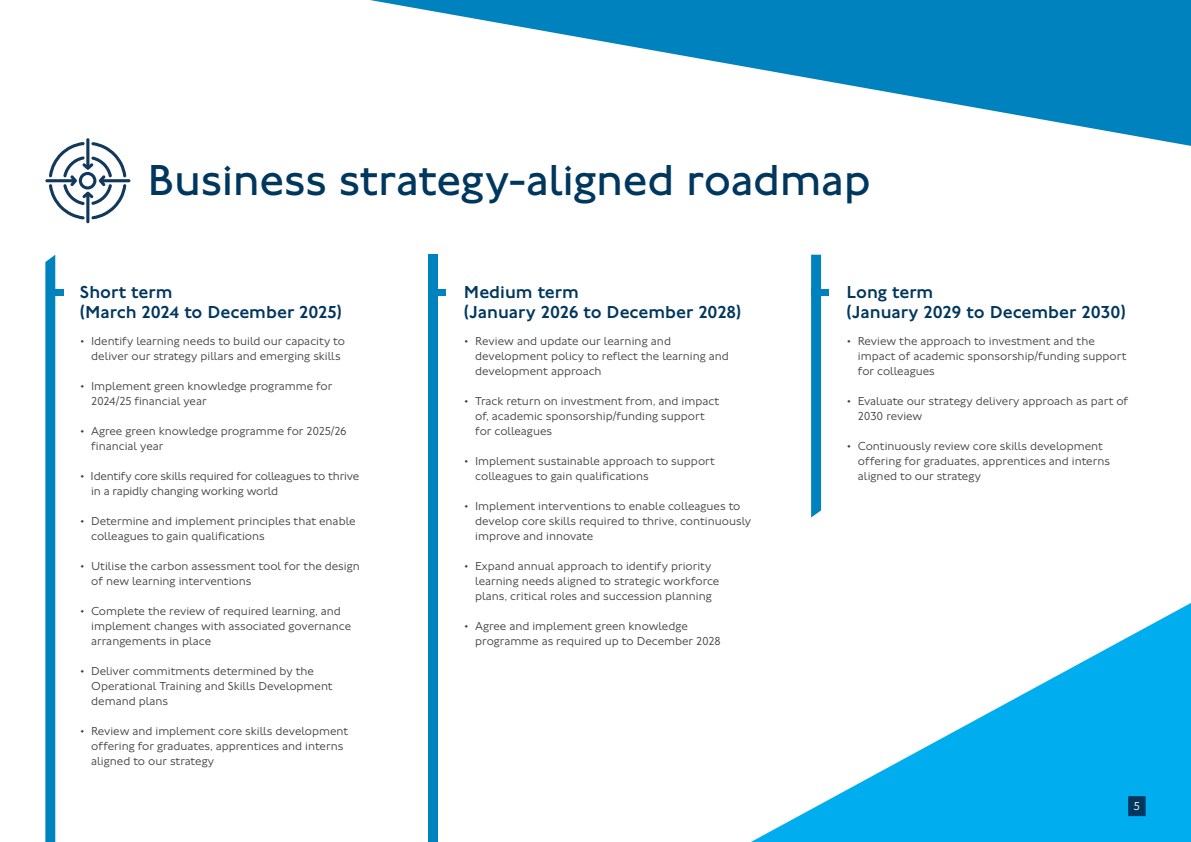
<style>
.page{position:relative;width:1191px;height:842px;background:#fff}
.page>*{position:absolute;margin:0;border:0;box-sizing:border-box;transform-origin:0 0}
.Major_Heading_45_45_Blue__H2{font:45px "Johnston 100";letter-spacing:-.01em;color:#00375e}
.Body_Heading_18_18_Blue__H3__BOX{font:500 18px "Johnston 100";color:#00375e}
.t1{font:300 12px/15px "Johnston 100";color:#414042}
.t2{font:300 12px "Johnston 100";color:#fff}
</style>
<div class="page">
<svg style="left:45px;top:255px;width:10px;height:587px;background:#0a87c0"></svg>
<div style="left:46px;top:289px;width:17px;height:7px;background:#0082be"></div>
<div style="left:428px;top:255px;width:10px;height:587px;background:#0082be"></div>
<div style="left:429px;top:289px;width:17px;height:7px;background:#0082be"></div>
<svg style="left:811px;top:255px;width:10px;height:262px;background:#0584bf"></svg>
<div style="left:812px;top:289px;width:17px;height:7px;background:#0082be"></div>
<svg style="left:751px;top:603px;width:440px;height:239px"></svg>
<svg style="left:370px;top:0;width:821px;height:146px"></svg>
<hr style="left:86px;top:138px;width:3px;height:31px;background:#12385c;border-radius:2px">
<hr style="left:86px;top:193px;width:3px;height:30px;background:#12385c;border-radius:2px">
<hr style="left:45px;top:179px;width:31px;height:3px;background:#12385c;border-radius:2px">
<hr style="left:100px;top:179px;width:30px;height:3px;background:#12385c;border-radius:2px">
<svg style="left:49px;top:142px;width:77px;height:77px"></svg>
<div style="left:1128px;top:796px;width:17px;height:20px;background:#00375e"></div>
<h2 class="Major_Heading_45_45_Blue__H2" style="left:147px;top:156px;width:725px">Business strategy-aligned roadmap</h2>
<h3 class="Body_Heading_18_18_Blue__H3__BOX" style="left:80px;top:282px;width:94px">Short term</h3>
<h3 class="Body_Heading_18_18_Blue__H3__BOX" style="left:80px;top:302px;width:263px">(March 2024 to December 2025)</h3>
<p class="t1" style="left:80px;top:334px;width:267px;text-align:center">• Identify learning needs to build our capacity to deliver our strategy pillars and emerging skills</p>
<p class="t1" style="left:91px;top:379px;width:243px;text-indent:-11px">• Implement green knowledge programme for<br>2024/25 financial year</p>
<p class="t1" style="left:91px;top:424px;width:257px;text-indent:-11px">• Agree green knowledge programme for 2025/26 financial year</p>
<p class="t1" style="left:91px;top:469px;width:269px;text-indent:-11px">• Identify core skills required for colleagues to thrive in a rapidly changing working world</p>
<p class="t1" style="left:91px;top:514px;width:266px;text-indent:-11px">• Determine and implement principles that enable colleagues to gain qualifications</p>
<p class="t1" style="left:91px;top:559px;width:270px;text-indent:-11px">• Utilise the carbon assessment tool for the design of new learning interventions</p>
<p class="t1" style="left:91px;top:604px;width:261px;text-indent:-11px">• Complete the review of required learning, and implement changes with associated governance arrangements in place</p>
<p class="t1" style="left:91px;top:664px;width:243px;text-indent:-11px">• Deliver commitments determined by the<br>Operational Training and Skills Development demand plans</p>
<p class="t1" style="left:91px;top:724px;width:258px;text-indent:-11px">• Review and implement core skills development offering for graduates, apprentices and interns aligned to our strategy</p>
<h3 class="Body_Heading_18_18_Blue__H3__BOX" style="left:464px;top:282px;width:116px">Medium term</h3>
<h3 class="Body_Heading_18_18_Blue__H3__BOX" style="left:464px;top:302px;width:279px">(January 2026 to December 2028)</h3>
<p class="t1" style="left:475px;top:334px;width:255px;text-indent:-11px">• Review and update our learning and development policy to reflect the learning and development approach</p>
<p class="t1" style="left:475px;top:394px;width:245px;text-indent:-11px">• Track return on investment from, and impact of, academic sponsorship/funding support for colleagues</p>
<p class="t1" style="left:475px;top:454px;width:241px;text-indent:-11px">• Implement sustainable approach to support colleagues to gain qualifications</p>
<p class="t1" style="left:475px;top:499px;width:277px;text-indent:-11px">• Implement interventions to enable colleagues to develop core skills required to thrive, continuously improve and innovate</p>
<p class="t1" style="left:475px;top:559px;width:246px;text-indent:-11px">• Expand annual approach to identify priority learning needs aligned to strategic workforce plans, critical roles and succession planning</p>
<p class="t1" style="left:475px;top:619px;width:247px;text-indent:-11px">• Agree and implement green knowledge programme as required up to December 2028</p>
<h3 class="Body_Heading_18_18_Blue__H3__BOX" style="left:846px;top:282px;width:88px">Long term</h3>
<h3 class="Body_Heading_18_18_Blue__H3__BOX" style="left:846px;top:302px;width:281px">(January 2029 to December 2030)</h3>
<p class="t1" style="left:858px;top:334px;width:270px;text-indent:-11px">• Review the approach to investment and the impact of academic sponsorship/funding support for colleagues</p>
<p class="t1" style="left:858px;top:394px;width:272px;text-indent:-11px">• Evaluate our strategy delivery approach as part of<br>2030 review</p>
<p class="t1" style="left:858px;top:439px;width:253px;text-indent:-11px">• Continuously review core skills development offering for graduates, apprentices and interns aligned to our strategy</p>
<p class="t2" style="left:1133px;top:800px;width:8px">5</p>
</div>
